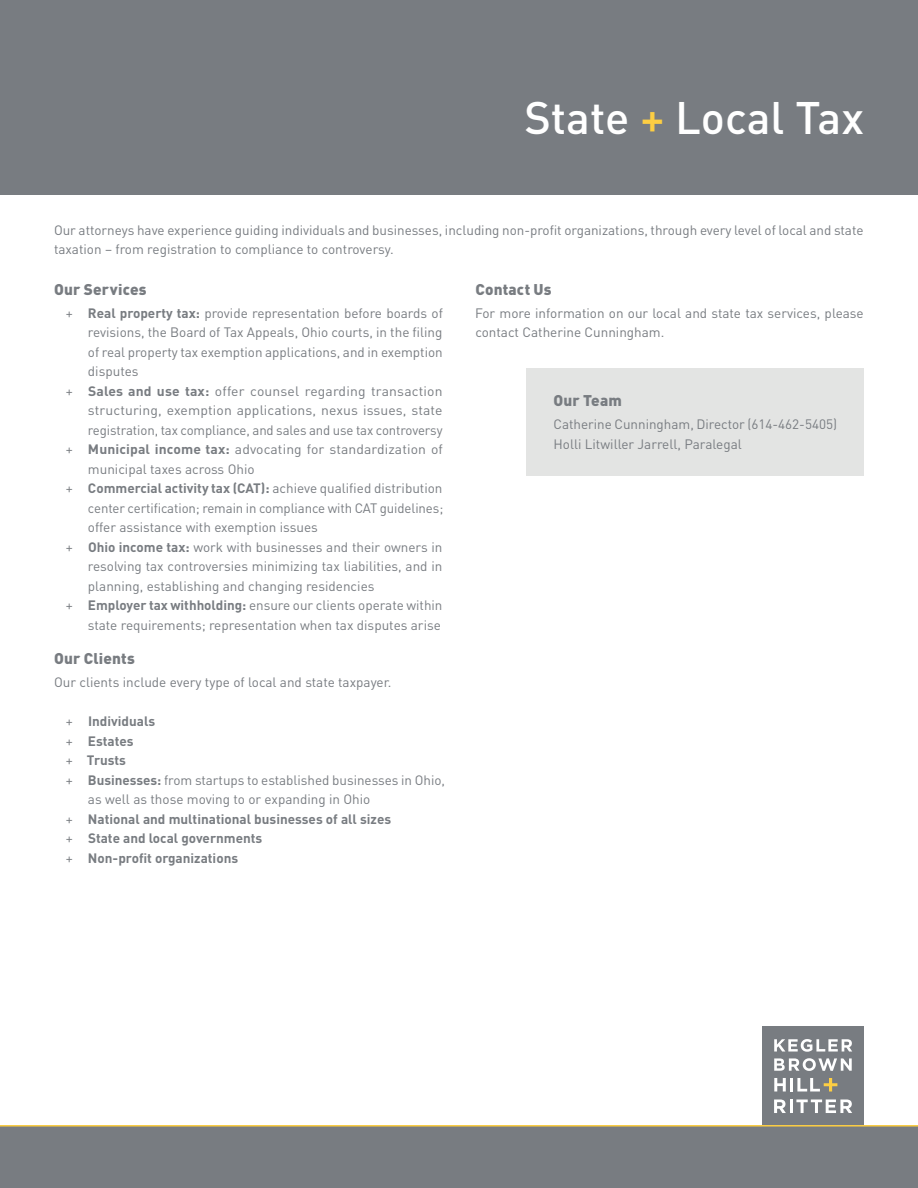
<style>
.page{position:relative;width:918px;height:1188px;background:#fff}
.page>*{position:absolute;margin:0;border:0;box-sizing:border-box;transform-origin:0 0}
.t1{font:500 45px "DIN Pro";color:#fff}
.t2{font:900 15.3px "DIN Pro";letter-spacing:.01em;color:#787c81}
.t3{font:13.5px/19.5px "DIN Pro";color:#787c81}
.t4{font:700 13.5px "DIN Pro";color:#787c81}
.s1{color:#fdce43}
.s2{font-weight:700}
.s3{font-weight:400}
</style>
<div class="page">
<div style="left:0;top:0;width:918px;height:194px;background:#787c81"></div>
<div style="left:0;top:1125px;width:918px;height:63px;background:#787c81"></div>
<div style="left:762px;top:1026px;width:102px;height:99px;background:#787c81"></div>
<hr style="left:790px;top:1099px;width:3px;height:14px;background:#fff">
<svg style="left:774px;top:1039px;width:78px;height:13px"></svg>
<svg style="left:774px;top:1099px;width:12px;height:14px"></svg>
<svg style="left:796px;top:1099px;width:56px;height:14px"></svg>
<svg style="left:774px;top:1058px;width:78px;height:13px"></svg>
<svg style="left:774px;top:1078px;width:12px;height:14px"></svg>
<hr style="left:790px;top:1078px;width:3px;height:14px;background:#fff">
<svg style="left:797px;top:1078px;width:40px;height:14px"></svg>
<hr style="left:0;top:1125px;width:918px;height:2px;background:#fdce43">
<div style="left:526px;top:368px;width:338px;height:108px;background:#e3e4e3"></div>
<h1 class="t1" style="left:524px;top:87px;width:341px">State <span class="s1">+</span> Local Tax</h1>
<p class="t3" style="left:54px;top:219px;width:811px">Our attorneys have experience guiding individuals and businesses, including non-profit organizations, through every level of local and state taxation – from registration to compliance to controversy.</p>
<p class="t2" style="left:54px;top:279px;width:94px">Our Services</p>
<p class="t3" style="left:66px;top:303px;width:379px">+ <span class="s2">Real property tax:</span> provide representation before boards of</p>
<p class="t3" style="left:88px;top:322px;width:356px">revisions, the Board of Tax Appeals, Ohio courts, in the filing</p>
<p class="t3" style="left:88px;top:342px;width:356px">of real property tax exemption applications, and in exemption</p>
<p class="t3" style="left:88px;top:361px;width:52px">disputes</p>
<p class="t3" style="left:66px;top:381px;width:378px">+ <span class="s2">Sales and use tax:</span> offer counsel regarding transaction</p>
<p class="t3" style="left:88px;top:400px;width:356px">structuring, exemption applications, nexus issues, state</p>
<p class="t3" style="left:88px;top:420px;width:356px">registration, tax compliance, and sales and use tax controversy</p>
<p class="t3" style="left:66px;top:439px;width:379px">+ <span class="s2">Municipal income tax:</span> advocating for standardization of</p>
<p class="t3" style="left:88px;top:459px;width:168px">municipal taxes across Ohio</p>
<p class="t3" style="left:66px;top:478px;width:378px">+ <span class="s2">Commercial activity tax (CAT):</span> achieve qualified distribution</p>
<p class="t3" style="left:88px;top:498px;width:357px">center certification; remain in compliance with CAT guidelines;</p>
<p class="t3" style="left:88px;top:517px;width:231px">offer assistance with exemption issues</p>
<p class="t3" style="left:66px;top:537px;width:378px">+ <span class="s2">Ohio income tax:</span> work with businesses and their owners in</p>
<p class="t3" style="left:88px;top:556px;width:356px">resolving tax controversies minimizing tax liabilities, and in</p>
<p class="t3" style="left:88px;top:576px;width:288px">planning, establishing and changing residencies</p>
<p class="t3" style="left:66px;top:595px;width:378px">+ <span class="s2">Employer tax withholding:</span> ensure our clients operate within</p>
<p class="t3" style="left:88px;top:615px;width:355px">state requirements; representation when tax disputes arise</p>
<p class="t2" style="left:54px;top:648px;width:82px">Our Clients</p>
<p class="t3" style="left:54px;top:672px;width:339px">Our clients include every type of local and state taxpayer.</p>
<p class="t4" style="left:66px;top:712px;width:91px"><span class="s3">+</span> Individuals</p>
<p class="t4" style="left:66px;top:732px;width:69px"><span class="s3">+</span> Estates</p>
<p class="t4" style="left:66px;top:751px;width:62px"><span class="s3">+</span> Trusts</p>
<p class="t3" style="left:66px;top:769px;width:381px">+ <span class="s2">Businesses:</span> from startups to established businesses in Ohio,</p>
<p class="t3" style="left:88px;top:789px;width:284px">as well as those moving to or expanding in Ohio</p>
<p class="t4" style="left:66px;top:810px;width:327px"><span class="s3">+</span> National and multinational businesses of all sizes</p>
<p class="t4" style="left:66px;top:829px;width:198px"><span class="s3">+</span> State and local governments</p>
<p class="t4" style="left:66px;top:849px;width:174px"><span class="s3">+</span> Non-profit organizations</p>
<p class="t2" style="left:475px;top:279px;width:78px">Contact Us</p>
<p class="t3" style="left:475px;top:303px;width:390px">For more information on our local and state tax services, please contact Catherine Cunningham.</p>
<p class="t2" style="left:554px;top:390px;width:70px">Our Team</p>
<p class="t3" style="left:554px;top:414px;width:285px">Catherine Cunningham, Director (614-462-5405)<br>Holli Litwiller Jarrell, Paralegal</p>
</div>
